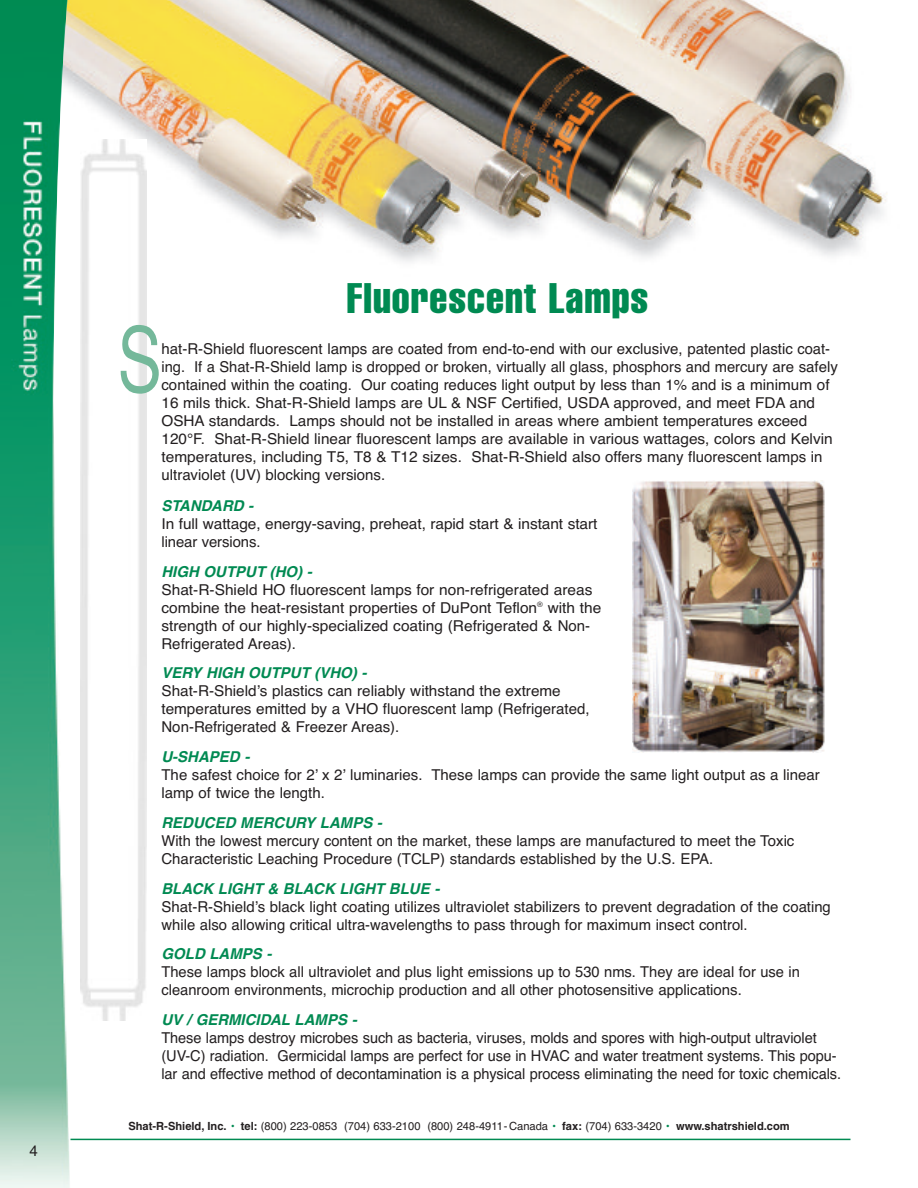
<style>
.page{position:relative;width:918px;height:1188px;background:#fff}
.page>*{position:absolute;margin:0;border:0;box-sizing:border-box;transform-origin:0 0}
.t1{font:condensed 90px "Helvetica";color:#74b89a;scale:.9 1}
.t2{font:extra-condensed 42px "Helvetica";letter-spacing:.025em;color:#008a52}
.t3{font:15px/18px "Helvetica";color:#231f20}
.t4{font:italic 700 15px "Helvetica";color:#008a52}
.t5{font:11.25px "Helvetica";color:#231f20}
.s1{font-weight:700}
.s2{color:#008a52}
</style>
<div class="page">
<img style="left:633px;top:480px;width:192px;height:273px">
<img style="left:71px;top:0;width:816px;height:281px">
<hr style="left:70px;top:1139px;width:780px;height:1px;background:#008a52">
<img style="left:0;top:0;width:71px;height:1188px">
<img style="left:81px;top:139px;width:66px;height:882px">
<p class="t3" style="left:30px;top:1142px;width:10px">4</p>
<h2 class="t2" style="left:347px;top:283px;width:303px">Fluorescent Lamps</h2>
<h1 class="t1" style="left:118px;top:308px;width:51px">S</h1>
<p class="t3" style="left:161px;top:340px;width:678px">hat-R-Shield fluorescent lamps are coated from end-to-end with our exclusive, patented plastic coat&shy;ing. If a Shat-R-Shield lamp is dropped or broken, virtually all glass, phosphors and mercury are safely contained within the coating. Our coating reduces light output by less than 1% and is a minimum of 16 mils thick. Shat-R-Shield lamps are UL &amp; NSF Certified, USDA approved, and meet FDA and OSHA standards. Lamps should not be installed in areas where ambient temperatures exceed 120°F. Shat-R-Shield linear fluorescent lamps are available in various wattages, colors and Kelvin temperatures, including T5, T8 &amp; T12 sizes. Shat-R-Shield also offers many fluorescent lamps in ultraviolet (UV) blocking versions.</p>
<p class="t4" style="left:161px;top:500px;width:93px">STANDARD -</p>
<p class="t3" style="left:162px;top:515px;width:437px">In full wattage, energy-saving, preheat, rapid start &amp; instant start linear versions.</p>
<p class="t4" style="left:162px;top:566px;width:152px">HIGH OUTPUT (HO) -</p>
<p class="t3" style="left:162px;top:581px;width:441px">Shat-R-Shield HO fluorescent lamps for non-refrigerated areas combine the heat-resistant properties of DuPont Teflon<sup>®</sup> with the strength of our highly-specialized coating (Refrigerated &amp; Non-Refrigerated Areas).</p>
<p class="t4" style="left:162px;top:668px;width:207px">VERY HIGH OUTPUT (VHO) -</p>
<p class="t3" style="left:161px;top:682px;width:430px">Shat-R-Shieldʼs plastics can reliably withstand the extreme temperatures emitted by a VHO fluorescent lamp (Refrigerated,<br>Non-Refrigerated &amp; Freezer Areas).</p>
<p class="t4" style="left:161px;top:751px;width:89px">U-SHAPED -</p>
<p class="t3" style="left:161px;top:766px;width:660px">The safest choice for 2ʼ x 2ʼ luminaries. These lamps can provide the same light output as a linear lamp of twice the length.</p>
<p class="t4" style="left:161px;top:817px;width:222px">REDUCED MERCURY LAMPS -</p>
<p class="t3" style="left:161px;top:832px;width:635px">With the lowest mercury content on the market, these lamps are manufactured to meet the Toxic<br>Characteristic Leaching Procedure (TCLP) standards established by the U.S. EPA.</p>
<p class="t4" style="left:161px;top:883px;width:279px">BLACK LIGHT &amp; BLACK LIGHT BLUE -</p>
<p class="t3" style="left:161px;top:898px;width:671px">Shat-R-Shieldʼs black light coating utilizes ultraviolet stabilizers to prevent degradation of the coating while also allowing critical ultra-wavelengths to pass through for maximum insect control.</p>
<p class="t4" style="left:162px;top:949px;width:111px">GOLD LAMPS -</p>
<p class="t3" style="left:161px;top:963px;width:640px">These lamps block all ultraviolet and plus light emissions up to 530 nms. They are ideal for use in cleanroom environments, microchip production and all other photosensitive applications.</p>
<p class="t4" style="left:161px;top:1014px;width:197px">UV / GERMICIDAL LAMPS -</p>
<p class="t3" style="left:162px;top:1029px;width:681px">These lamps destroy microbes such as bacteria, viruses, molds and spores with high-output ultraviolet (UV-C) radiation. Germicidal lamps are perfect for use in HVAC and water treatment systems. This popu&shy;lar and effective method of decontamination is a physical process eliminating the need for toxic chemicals.</p>
<p class="t5" style="left:128px;top:1120px;width:663px"><span class="s1">Shat-R-Shield, Inc.</span> <span class="s2">•</span> <span class="s1">tel:</span> (800) 223-0853 (704) 633-2100 (800) 248-4911-Canada <span class="s2">•</span> <span class="s1">fax:</span> (704) 633-3420 <span class="s2">•</span> <span class="s1">www.shatrshield.com</span></p>
</div>
